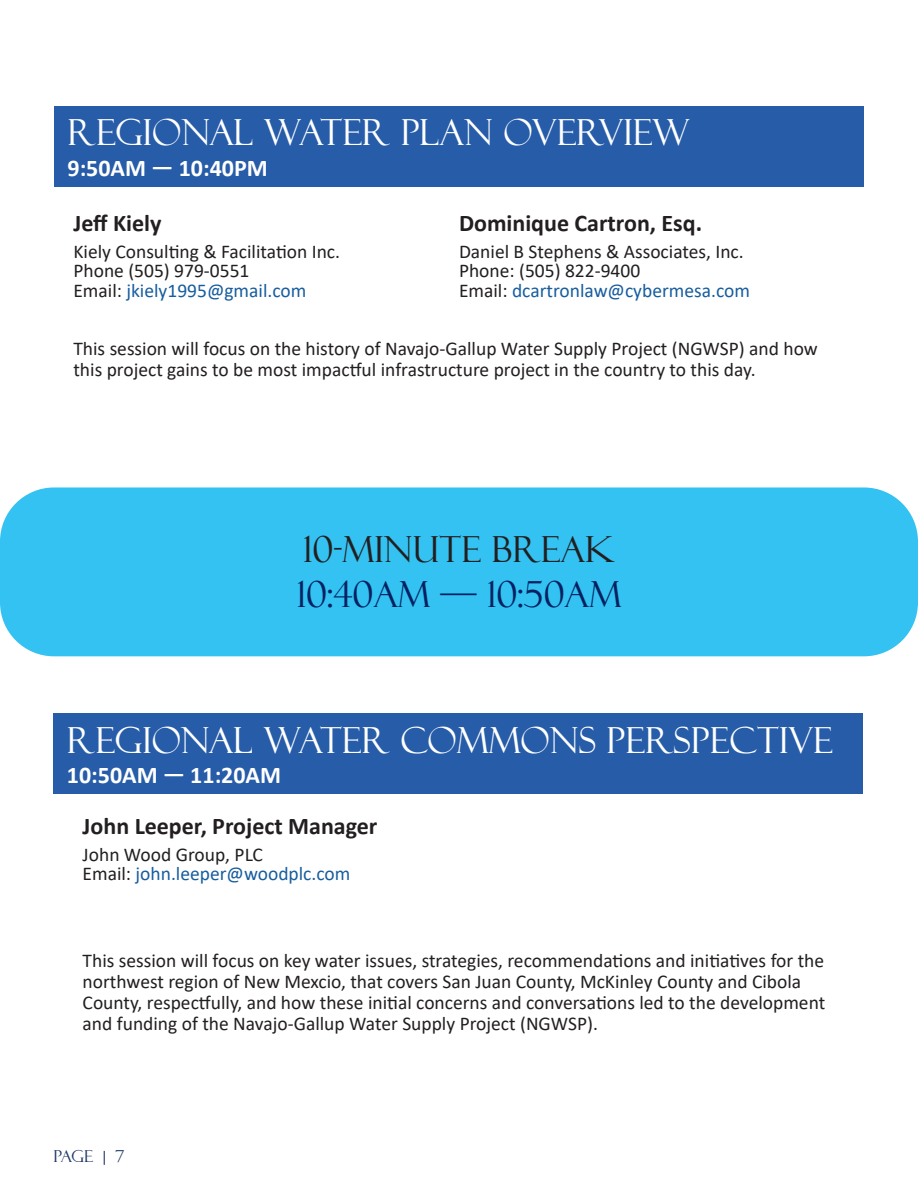
<style>
.page{position:relative;width:918px;height:1188px;background:#fff}
.page>*{position:absolute;margin:0;border:0;box-sizing:border-box;transform-origin:0 0}
.t1{font:36px "Felix Titling";color:#fff}
.t2{font:36px "Felix Titling";color:#002060}
.t3{font:36px "Felix Titling";color:#231f20}
.t4{font:700 24px "Calibri";color:#231f20}
.t5{font:700 24px "Calibri";color:#fff}
.t6{font:19.5px/21px "Calibri";color:#231f20}
.t7{font:19.5px "Calibri";color:#175d9e}
.t8{font:16.5px "Felix Titling";color:#1f3864}
.s1{color:#231f20}
</style>
<div class="page">
<div style="left:54px;top:106px;width:810px;height:81px;background:#275ca8"></div>
<div style="left:53px;top:713px;width:810px;height:81px;background:#275ca8"></div>
<div style="left:0;top:487px;width:918px;height:169px;background:#33c2f1;border-radius:54px"></div>
<p class="t1" style="left:68px;top:112px;width:623px">REGIONAL WATER PLAN OVERVIEW</p>
<p class="t5" style="left:68px;top:151px;width:202px">9:50AM — 10:40PM</p>
<p class="t4" style="left:73px;top:207px;width:90px">Jeff Kiely</p>
<p class="t6" style="left:73px;top:240px;width:268px">Kiely Consulting &amp; Facilitation Inc.</p>
<p class="t6" style="left:73px;top:260px;width:178px">Phone (505) 979-0551</p>
<p class="t7" style="left:73px;top:277px;width:234px"><span class="s1">Email:</span> jkiely1995@gmail.com</p>
<p class="t4" style="left:459px;top:207px;width:245px">Dominique Cartron, Esq.</p>
<p class="t6" style="left:459px;top:240px;width:286px">Daniel B Stephens &amp; Associates, Inc.</p>
<p class="t6" style="left:459px;top:260px;width:183px">Phone: (505) 822-9400</p>
<p class="t7" style="left:459px;top:277px;width:293px"><span class="s1">Email:</span> dcartronlaw@cybermesa.com</p>
<p class="t6" style="left:73px;top:338px;width:746px">This session will focus on the history of Navajo-Gallup Water Supply Project (NGWSP) and how this project gains to be most impactful infrastructure project in the country to this day.</p>
<p class="t3" style="left:303px;top:529px;width:313px">10-MINUTE BREAK</p>
<p class="t2" style="left:297px;top:574px;width:326px">10:40AM — 10:50AM</p>
<p class="t1" style="left:67px;top:719px;width:767px">REGIONAL WATER COMMONS PERSPECTIVE</p>
<p class="t5" style="left:67px;top:758px;width:216px">10:50AM — 11:20AM</p>
<p class="t4" style="left:83px;top:810px;width:296px">John Leeper, Project Manager</p>
<p class="t6" style="left:83px;top:843px;width:182px">John Wood Group, PLC</p>
<p class="t7" style="left:83px;top:860px;width:269px"><span class="s1">Email:</span> john.leeper@woodplc.com</p>
<p class="t6" style="left:83px;top:950px;width:744px">This session will focus on key water issues, strategies, recommendations and initiatives for the northwest region of New Mexcio, that covers San Juan County, McKinley County and Cibola County, respectfully, and how these initial concerns and conversations led to the development and funding of the Navajo-Gallup Water Supply Project (NGWSP).</p>
<p class="t8" style="left:53px;top:1146px;width:73px">PAGE | 7</p>
</div>
